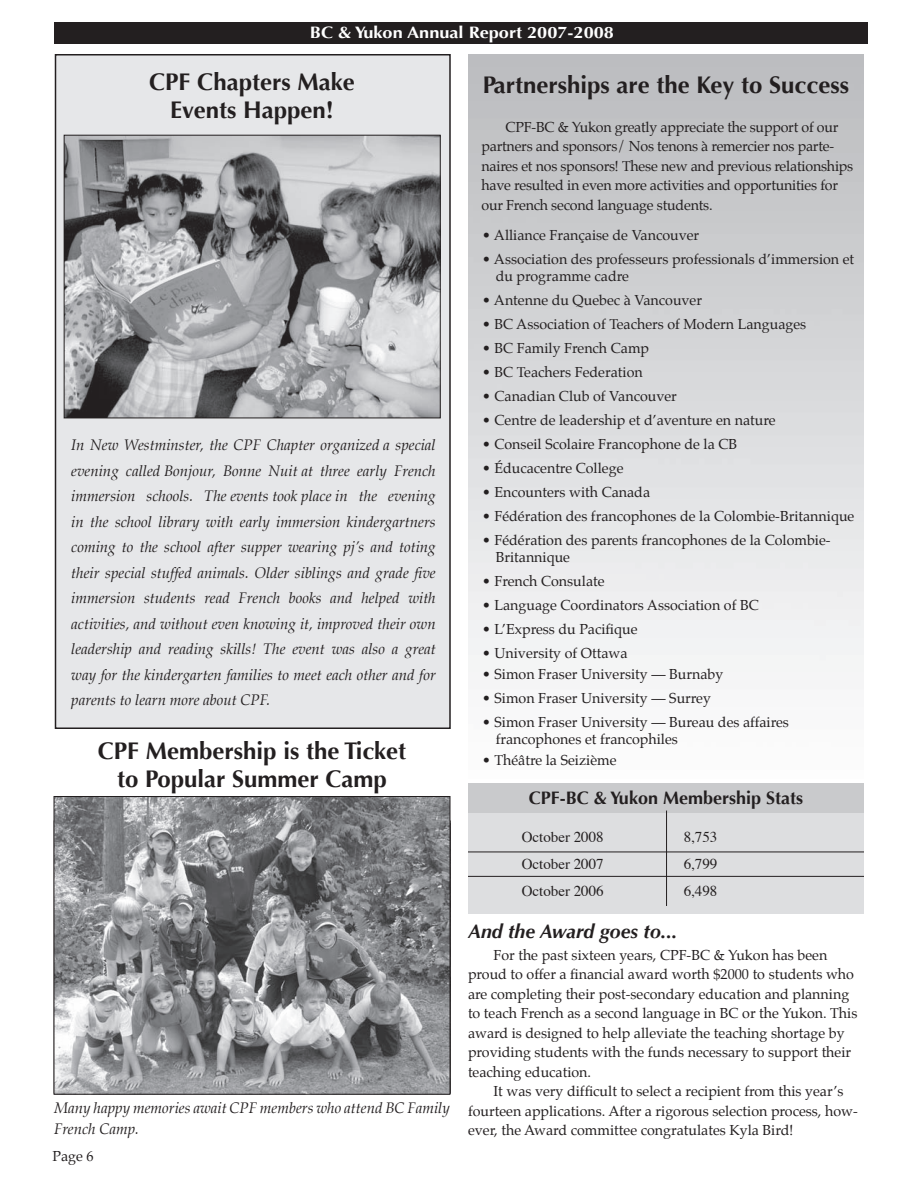
<style>
.page{position:relative;width:918px;height:1188px;background:#fff}
.page>*{position:absolute;margin:0;border:0;box-sizing:border-box;transform-origin:0 0}
.t1{font:700 24px/28.8px "Optima";color:#231f20;text-align:center}
.t2{font:italic 700 19.5px "Optima";color:#231f20}
.t3{font:700 18px "Optima";color:#231f20}
.t4{font:700 16.5px "Optima";color:#fff;scale:1.1 1}
.t5{font:italic 15px/25.5px "Palatino";color:#231f20;text-align:justify}
.t6{font:15px "Times";color:#231f20}
.t7{font:14.25px/19.5px "Palatino";color:#231f20}
</style>
<div class="page">
<div style="left:469px;top:812px;width:395px;height:101px;background:#dddee0"></div>
<div style="left:56px;top:55px;width:394px;height:673px;background:#e6e7e9"></div>
<div style="left:55px;top:54px;width:396px;height:675px;border:2px solid #231f20"></div>
<img style="left:66px;top:137px;width:372px;height:279px">
<div style="left:64px;top:135px;width:376px;height:283px;border:1px solid #231f20"></div>
<div style="left:468px;top:783px;width:396px;height:29px;background:#c9cacc"></div>
<hr style="left:468px;top:852px;width:396px;height:1px;background:#231f20">
<hr style="left:468px;top:876px;width:396px;height:1px;background:#231f20">
<hr style="left:666px;top:811px;width:1px;height:95px;background:#231f20">
<div style="left:54px;top:23px;width:813px;height:21px;background:#231f20"></div>
<img style="left:56px;top:798px;width:392px;height:294px">
<div style="left:54px;top:796px;width:396px;height:298px;border:1px solid #231f20"></div>
<p class="t4" style="left:310px;top:23px;width:278px">BC &amp; Yukon Annual Report 2007-2008</p>
<h1 class="t1" style="left:149px;top:67px;width:207px">CPF Chapters Make<br>Events Happen!</h1>
<p class="t5" style="left:71px;top:434px;width:366px">In New Westminster, the CPF Chapter organized a special evening called Bonjour, Bonne Nuit at three early French immersion schools. The events took place in the evening in the school library with early immersion kindergartners coming to the school after supper wearing pj’s and toting their special stuffed animals. Older siblings and grade five immersion students read French books and helped with activities, and without even knowing it, improved their own leadership and reading skills! The event was also a great way for the kindergarten families to meet each other and for parents to learn more about CPF.</p>
<h1 class="t1" style="left:98px;top:736px;width:310px">CPF Membership is the Ticket to Popular Summer Camp</h1>
<p class="t5" style="left:54px;top:1099px;width:397px;line-height:21px">Many happy memories await CPF members who attend BC Family<br>French Camp.</p>
<p class="t7" style="left:52px;top:1147px;width:43px">Page 6</p>
<h1 class="t1" style="left:483px;top:70px;width:368px">Partnerships are the Key to Success</h1>
<p class="t7" style="left:481px;top:118px;width:373px;text-indent:24px">CPF-BC &amp; Yukon greatly appreciate the support of our partners and sponsors/ Nos tenons à remercier nos parte&shy;naires et nos sponsors! These new and previous relationships have resulted in even more activities and opportunities for our French second language students.</p>
<p class="t7" style="left:482px;top:226px;width:219px">• Alliance Française de Vancouver</p>
<p class="t7" style="left:496px;top:252px;width:360px;line-height:17.1px;text-indent:-13px">• Association des professeurs professionals d’immersion et du programme cadre</p>
<p class="t7" style="left:482px;top:291px;width:221px">• Antenne du Quebec à Vancouver</p>
<p class="t7" style="left:482px;top:315px;width:326px">• BC Association of Teachers of Modern Languages</p>
<p class="t7" style="left:482px;top:339px;width:168px">• BC Family French Camp</p>
<p class="t7" style="left:482px;top:363px;width:162px">• BC Teachers Federation</p>
<p class="t7" style="left:482px;top:387px;width:196px">• Canadian Club of Vancouver</p>
<p class="t7" style="left:482px;top:411px;width:295px">• Centre de leadership et d’aventure en nature</p>
<p class="t7" style="left:482px;top:435px;width:257px">• Conseil Scolaire Francophone de la CB</p>
<p class="t7" style="left:482px;top:459px;width:143px">• Éducacentre College</p>
<p class="t7" style="left:482px;top:483px;width:169px">• Encounters with Canada</p>
<p class="t7" style="left:482px;top:507px;width:374px">• Fédération des francophones de la Colombie-Britannique</p>
<p class="t7" style="left:496px;top:533px;width:336px;line-height:17.1px;text-indent:-14px">• Fédération des parents francophones de la Colombie-<br>Britannique</p>
<p class="t7" style="left:482px;top:573px;width:124px">• French Consulate</p>
<p class="t7" style="left:482px;top:597px;width:278px">• Language Coordinators Association of BC</p>
<p class="t7" style="left:482px;top:621px;width:157px">• L’Express du Pacifique</p>
<p class="t7" style="left:482px;top:645px;width:147px">• University of Ottawa</p>
<p class="t7" style="left:482px;top:666px;width:243px">• Simon Fraser University — Burnaby</p>
<p class="t7" style="left:482px;top:690px;width:230px">• Simon Fraser University — Surrey</p>
<p class="t7" style="left:496px;top:715px;width:295px;line-height:17.1px;text-indent:-14px">• Simon Fraser University — Bureau des affaires francophones et francophiles</p>
<p class="t7" style="left:482px;top:752px;width:136px">• Théâtre la Seizième</p>
<p class="t3" style="left:529px;top:787px;width:276px">CPF-BC &amp; Yukon Membership Stats</p>
<p class="t6" style="left:522px;top:827px;width:84px">October 2008</p>
<p class="t6" style="left:684px;top:827px;width:35px">8,753</p>
<p class="t6" style="left:522px;top:854px;width:84px">October 2007</p>
<p class="t6" style="left:684px;top:854px;width:35px">6,799</p>
<p class="t6" style="left:522px;top:881px;width:84px">October 2006</p>
<p class="t6" style="left:684px;top:881px;width:35px">6,498</p>
<h2 class="t2" style="left:468px;top:920px;width:211px">And the Award goes to...</h2>
<p class="t7" style="left:468px;top:946px;width:391px;text-indent:25px">For the past sixteen years, CPF-BC &amp; Yukon has been proud to offer a financial award worth $2000 to students who are completing their post-secondary education and planning to teach French as a second language in BC or the Yukon. This award is designed to help alleviate the teaching shortage by providing students with the funds necessary to support their teaching education.</p>
<p class="t7" style="left:468px;top:1083px;width:391px;text-indent:25px">It was very difficult to select a recipient from this year’s fourteen applications. After a rigorous selection process, how&shy;ever, the Award committee congratulates Kyla Bird!</p>
</div>
